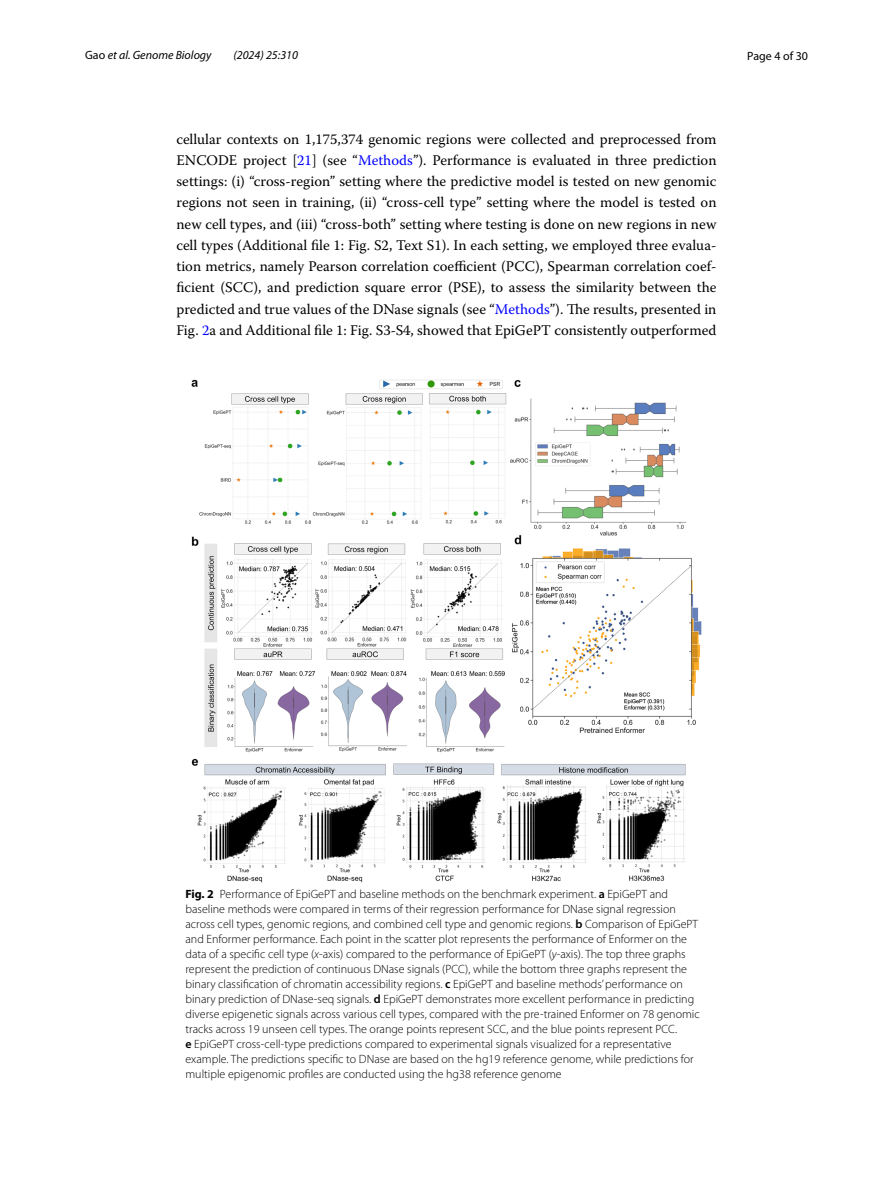
<style>
.page{position:relative;width:893px;height:1187px;background:#fff}
.page>*{position:absolute;margin:0;border:0;box-sizing:border-box;transform-origin:0 0}
.t1{font:14.7px/21.3px "Warnock Pro";color:#000;text-align:justify}
.t2{font:300 12px/15px "Myriad Pro";color:#000}
.t3{font:italic 12px "Myriad Pro";color:#000}
.t4{font:12px "Myriad Pro";color:#000}
.s1{font-style:normal}
.s2{color:#00f}
.s3{font-weight:700}
.s4{font-weight:600}
.s5{font-style:italic}
</style>
<div class="page">
<img style="left:191px;top:380px;width:511px;height:502px">
<p class="t3" style="left:85px;top:48px;width:128px"><span class="s1">Gao</span> et al. Genome Biology</p>
<p class="t3" style="left:233px;top:48px;width:66px">(2024) 25:310</p>
<p class="t4" style="left:747px;top:48px;width:62px">Page 4 of 30</p>
<p class="t1" style="left:176px;top:128px;width:542px">cellular contexts on 1,175,374 genomic regions were collected and preprocessed from ENCODE project [<span class="s2">21</span>] (see “<span class="s2">Methods</span>”). Performance is evaluated in three prediction settings: (i) “cross-region” setting where the predictive model is tested on new genomic regions not seen in training, (ii) “cross-cell type” setting where the model is tested on new cell types, and (iii) “cross-both” setting where testing is done on new regions in new cell types (Additional file 1: Fig. S2, Text S1). In each setting, we employed three evalua&shy;tion metrics, namely Pearson correlation coefficient (PCC), Spearman correlation coef&shy;ficient (SCC), and prediction square error (PSE), to assess the similarity between the predicted and true values of the DNase signals (see “<span class="s2">Methods</span>”). The results, presented in Fig. <span class="s2">2</span>a and Additional file 1: Fig. S3-S4, showed that EpiGePT consistently outperformed</p>
<p class="t2" style="left:185px;top:886px;width:516px"><span class="s3">Fig. 2</span> Performance of EpiGePT and baseline methods on the benchmark experiment. <span class="s4">a</span> EpiGePT and baseline methods were compared in terms of their regression performance for DNase signal regression across cell types, genomic regions, and combined cell type and genomic regions. <span class="s4">b</span> Comparison of EpiGePT and Enformer performance. Each point in the scatter plot represents the performance of Enformer on the data of a specific cell type (<span class="s5">x</span>-axis) compared to the performance of EpiGePT (<span class="s5">y</span>-axis). The top three graphs represent the prediction of continuous DNase signals (PCC), while the bottom three graphs represent the binary classification of chromatin accessibility regions. <span class="s4">c</span> EpiGePT and baseline methods’ performance on binary prediction of DNase-seq signals. <span class="s4">d</span> EpiGePT demonstrates more excellent performance in predicting diverse epigenetic signals across various cell types, compared with the pre-trained Enformer on 78 genomic tracks across 19 unseen cell types. The orange points represent SCC, and the blue points represent PCC.<br><span class="s4">e</span> EpiGePT cross-cell-type predictions compared to experimental signals visualized for a representative example. The predictions specific to DNase are based on the hg19 reference genome, while predictions for multiple epigenomic profiles are conducted using the hg38 reference genome</p>
</div>
